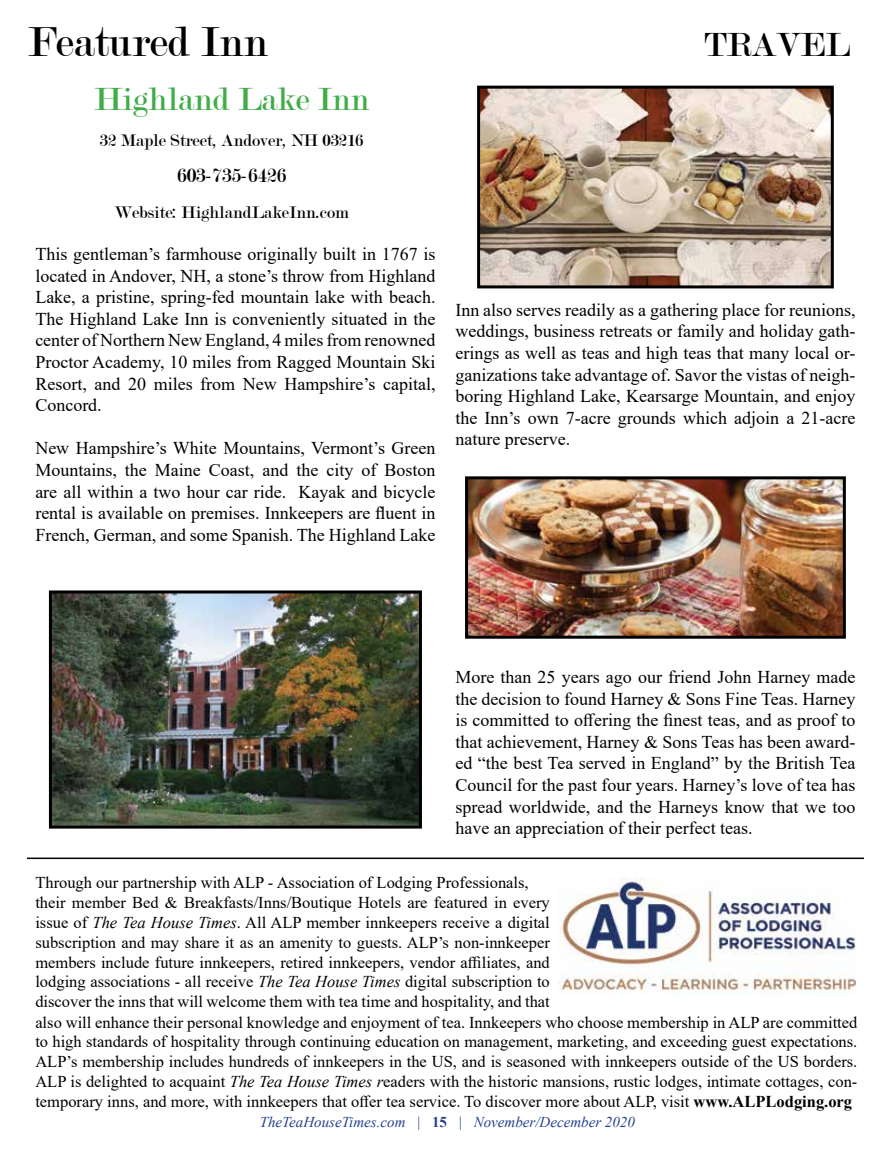
<style>
.page{position:relative;width:891px;height:1161px;background:#fff}
.page>*{position:absolute;margin:0;border:0;box-sizing:border-box;transform-origin:0 0}
.t1{font:45px "Modern";color:#000}
.t2{font:36px "Modern";color:#000}
.t3{font:34.5px "Modern";color:#41ad49}
.t4{font:21px "Modern";color:#000}
.t5{font:18px/21.6px "Times New Roman";color:#000;text-align:justify}
.t6{font:18px "Modern";color:#000}
.t7{font:16.5px/19.8px "Times New Roman";color:#000}
.t8{font:italic 15px "Times New Roman";color:#25408f}
.s1{font-style:italic}
.s2{font-weight:700}
.s3{font-weight:700;font-style:normal}
</style>
<div class="page">
<hr style="left:27px;top:858px;width:837px;height:1px;background:#000">
<img style="left:559px;top:877px;width:297px;height:117px">
<img style="left:481px;top:90px;width:349px;height:194px">
<div style="left:477px;top:86px;width:357px;height:202px;border:3px solid #000"></div>
<img style="left:53px;top:594px;width:365px;height:231px">
<div style="left:49px;top:590px;width:373px;height:239px;border:3px solid #000"></div>
<img style="left:469px;top:480px;width:373px;height:155px">
<div style="left:465px;top:476px;width:381px;height:163px;border:3px solid #000"></div>
<h1 class="t1" style="left:28px;top:20px;width:241px">Featured Inn</h1>
<h2 class="t2" style="left:704px;top:27px;width:147px">TRAVEL</h2>
<h3 class="t3" style="left:94px;top:82px;width:277px">Highland Lake Inn</h3>
<p class="t6" style="left:100px;top:131px;width:265px">32 Maple Street, Andover, NH 03216</p>
<p class="t4" style="left:177px;top:165px;width:111px">603-735-6426</p>
<p class="t6" style="left:115px;top:203px;width:236px">Website: HighlandLakeInn.com</p>
<p class="t5" style="left:35px;top:243px;width:402px">This gentleman’s farmhouse originally built in 1767 is located in Andover, NH, a stone’s throw from Highland Lake, a pristine, spring-fed mountain lake with beach.<br>The Highland Lake Inn is conveniently situated in the center of Northern New England, 4 miles from renowned Proctor Academy, 10 miles from Ragged Mountain Ski Resort, and 20 miles from New Hampshire’s capital, Concord.</p>
<p class="t5" style="left:35px;top:437px;width:402px">New Hampshire’s White Mountains, Vermont’s Green Mountains, the Maine Coast, and the city of Boston are all within a two hour car ride. Kayak and bicycle rental is available on premises. Innkeepers are fluent in French, German, and some Spanish. The Highland Lake</p>
<p class="t5" style="left:455px;top:298px;width:402px">Inn also serves readily as a gathering place for reunions, weddings, business retreats or family and holiday gath&shy;erings as well as teas and high teas that many local or&shy;ganizations take advantage of. Savor the vistas of neigh&shy;boring Highland Lake, Kearsarge Mountain, and enjoy the Inn’s own 7-acre grounds which adjoin a 21-acre nature preserve.</p>
<p class="t5" style="left:455px;top:666px;width:402px">More than 25 years ago our friend John Harney made the decision to found Harney &amp; Sons Fine Teas. Harney is committed to offering the finest teas, and as proof to that achievement, Harney &amp; Sons Teas has been award&shy;ed “the best Tea served in England” by the British Tea Council for the past four years. Harney’s love of tea has spread worldwide, and the Harneys know that we too have an appreciation of their perfect teas.</p>
<p class="t7" style="left:35px;top:872px;width:824px">Through our partnership with ALP - Association of Lodging Professionals,<br>their member Bed &amp; Breakfasts/Inns/Boutique Hotels are featured in every<br>issue of <span class="s1">The Tea House Times</span>. All ALP member innkeepers receive a digital<br>subscription and may share it as an amenity to guests. ALP’s non-innkeeper<br>members include future innkeepers, retired innkeepers, vendor affiliates, and<br>lodging associations - all receive <span class="s1">The Tea House Times</span> digital subscription to<br>discover the inns that will welcome them with tea time and hospitality, and that<br>also will enhance their personal knowledge and enjoyment of tea. Innkeepers who choose membership in ALP are committed to high standards of hospitality through continuing education on management, marketing, and exceeding guest expectations.<br>ALP’s membership includes hundreds of innkeepers in the US, and is seasoned with innkeepers outside of the US borders.<br>ALP is delighted to acquaint <span class="s1">The Tea House Times r</span>eaders with the historic mansions, rustic lodges, intimate cottages, con&shy;temporary inns, and more, with innkeepers that offer tea service. To discover more about ALP, visit <span class="s2">www.ALPLodging.org</span></p>
<p class="t8" style="left:260px;top:1112px;width:377px">TheTeaHouseTimes.com | <span class="s3">15</span> | November/December 2020</p>
</div>
